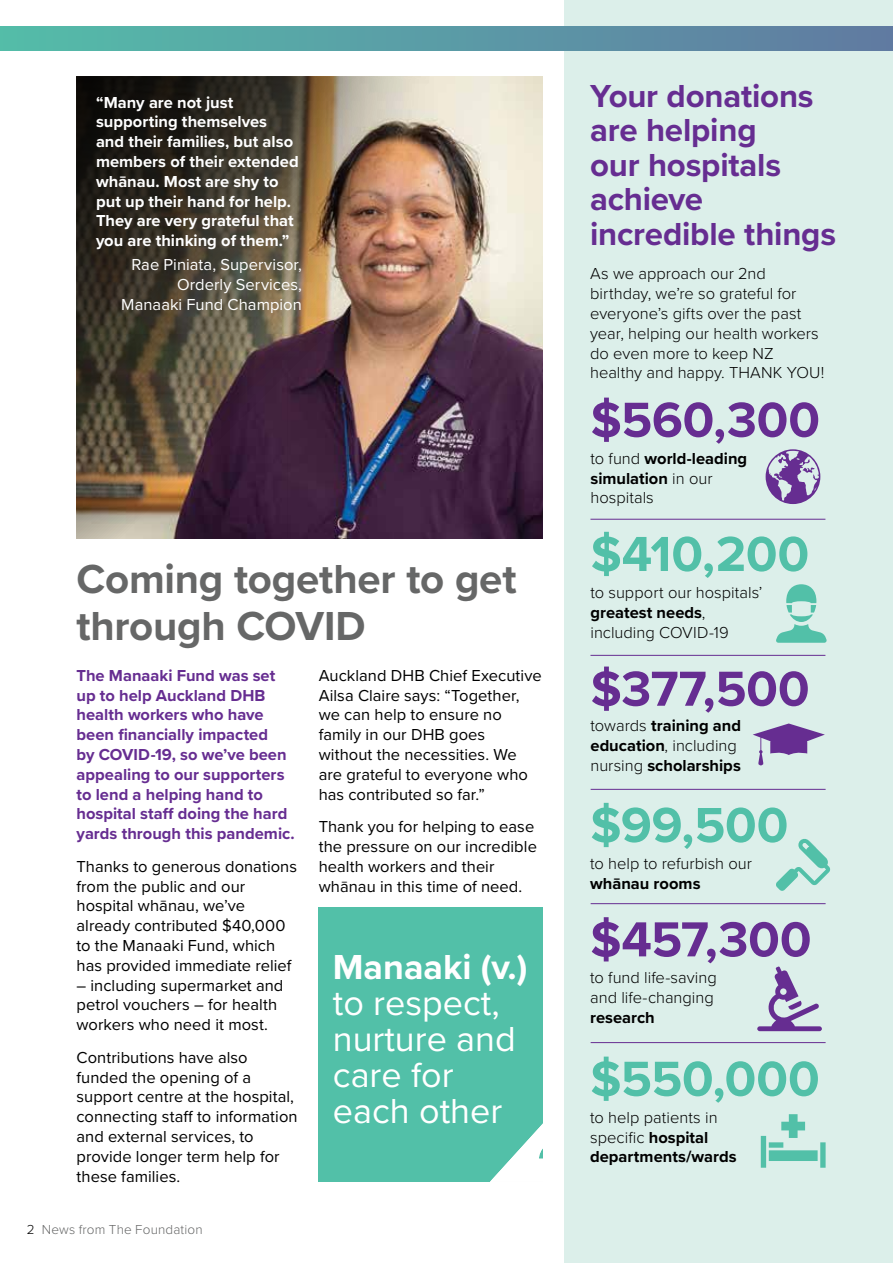
<style>
.page{position:relative;width:893px;height:1263px;background:#fff}
.page>*{position:absolute;margin:0;border:0;box-sizing:border-box;transform-origin:0 0}
.t1{font:700 51px "Proxima Nova";letter-spacing:-.005em;color:#662d91}
.t2{font:700 51px "Proxima Nova";letter-spacing:-.005em;color:#52c0a8}
.t3{font:700 42px/46.5px "Proxima Nova";letter-spacing:-.005em;color:#666767}
.t4{font:36px/36px "Proxima Nova";color:#fff}
.t5{font:700 36px "Proxima Nova";color:#fff}
.t6{font:700 33px/34.5px "Proxima Nova";letter-spacing:-.005em;color:#662d91}
.t7{font:16.5px/19.8px "Proxima Nova";letter-spacing:.005em;color:#000}
.t8{font:300 16.5px/19.8px "Proxima Nova";color:#000}
.t9{font:700 16.5px/19.8px "Proxima Nova";color:#662d91}
.t10{font:700 16.5px/19.8px "Proxima Nova";color:#000}
.t11{font:700 16.5px/19.8px "Proxima Nova";color:#fff}
.t12{font:16.5px/19.8px "Proxima Nova";letter-spacing:.005em;color:#fff;text-align:right}
.t13{font:300 13.5px "Proxima Nova";letter-spacing:.01em;color:#666767}
.s1{color:#000}
.s2{font-weight:300}
.s3{font-weight:700}
</style>
<div class="page">
<div style="left:564px;top:0;width:329px;height:1263px;background:#dcefea"></div>
<div style="left:0;top:27px;width:893px;height:24px;background:linear-gradient(to right,#54bca9,#617aa2)"></div>
<svg style="left:766px;top:449px;width:54px;height:55px"></svg>
<svg style="left:761px;top:1114px;width:65px;height:54px"></svg>
<svg style="left:776px;top:584px;width:51px;height:59px"></svg>
<svg style="left:776px;top:838px;width:54px;height:53px"></svg>
<svg style="left:757px;top:966px;width:65px;height:65px"></svg>
<svg style="left:753px;top:723px;width:72px;height:42px"></svg>
<hr style="left:590px;top:519px;width:235px;height:1px;background:#662d91">
<hr style="left:590px;top:655px;width:235px;height:1px;background:#662d91">
<hr style="left:591px;top:903px;width:235px;height:1px;background:#662d91">
<hr style="left:591px;top:789px;width:235px;height:1px;background:#662d91">
<hr style="left:591px;top:1042px;width:235px;height:1px;background:#662d91">
<img style="left:458px;top:77px;width:85px;height:462px">
<div style="left:318px;top:907px;width:225px;height:275px;background:#52c0a8"></div>
<svg style="left:490px;top:1123px;width:53px;height:59px"></svg>
<img style="left:77px;top:77px;width:381px;height:462px">
<p class="t11" style="left:96px;top:92px;width:204px">“Many are not just supporting themselves and their families, but also members of their extended whānau. Most are shy to put up their hand for help.<br>They are very grateful that you are thinking of them.”</p>
<p class="t12" style="left:121px;top:254px;width:182px">Rae Piniata, Supervisor,<br>Orderly Services,<br>Manaaki Fund Champion</p>
<h2 class="t3" style="left:76px;top:555px;width:442px">Coming together to get through COVID</h2>
<p class="t9" style="left:77px;top:665px;width:220px">The Manaaki Fund was set up to help Auckland DHB health workers who have been financially impacted<br>by COVID-19, so we’ve been appealing to our supporters to lend a helping hand to hospital staff doing the hard yards through this pandemic.</p>
<p class="t7" style="left:77px;top:856px;width:222px">Thanks to generous donations from the public and our hospital whānau, we’ve already contributed $40,000 to the Manaaki Fund, which has provided immediate relief</p>
<p class="t7" style="left:77px;top:974px;width:208px">– including supermarket and petrol vouchers – for health workers who need it most.</p>
<p class="t7" style="left:77px;top:1046px;width:223px">Contributions have also funded the opening of a support centre at the hospital, connecting staff to information and external services, to provide longer term help for these families.</p>
<p class="t13" style="left:27px;top:1220px;width:177px"><span class="s1">2</span> News from The Foundation</p>
<p class="t7" style="left:319px;top:665px;width:225px">Auckland DHB Chief Executive<br>Ailsa Claire says: “Together, we can help to ensure no family in our DHB goes without the necessities. We are grateful to everyone who has contributed so far.”</p>
<p class="t7" style="left:319px;top:816px;width:220px">Thank you for helping to ease the pressure on our incredible health workers and their whānau in this time of need.</p>
<h3 class="t5" style="left:333px;top:940px;width:196px">Manaaki (v.)</h3>
<h3 class="t4" style="left:333px;top:984px;width:184px">to respect, nurture and care for each other</h3>
<h3 class="t6" style="left:590px;top:78px;width:248px">Your donations are helping<br>our hospitals achieve incredible things</h3>
<p class="t8" style="left:590px;top:263px;width:236px">As we approach our 2nd birthday, we’re so grateful for everyone’s gifts over the past year, helping our health workers do even more to keep NZ healthy and happy. THANK YOU!</p>
<h1 class="t1" style="left:590px;top:382px;width:231px">$560,300</h1>
<p class="t10" style="left:590px;top:448px;width:158px"><span class="s2">to fund</span> world-leading simulation <span class="s2">in our hospitals</span></p>
<h1 class="t2" style="left:590px;top:516px;width:220px">$410,200</h1>
<p class="t8" style="left:590px;top:582px;width:174px">to support our hospitals’ <span class="s3">greatest needs</span>, including COVID-19</p>
<h1 class="t1" style="left:590px;top:651px;width:221px">$377,500</h1>
<p class="t10" style="left:590px;top:715px;width:152px"><span class="s2">towards</span> training and education<span class="s2">, including nursing</span> scholarships</p>
<h1 class="t2" style="left:590px;top:787px;width:200px">$99,500</h1>
<p class="t8" style="left:590px;top:853px;width:163px">to help to refurbish our</p>
<p class="t10" style="left:590px;top:873px;width:112px">whānau rooms</p>
<h1 class="t1" style="left:590px;top:901px;width:223px">$457,300</h1>
<p class="t8" style="left:590px;top:967px;width:128px">to fund life-saving and life-changing</p>
<p class="t10" style="left:590px;top:1007px;width:66px">research</p>
<h1 class="t2" style="left:590px;top:1041px;width:231px">$550,000</h1>
<p class="t10" style="left:590px;top:1107px;width:148px"><span class="s2">to help patients in specific</span> hospital departments/wards</p>
</div>
